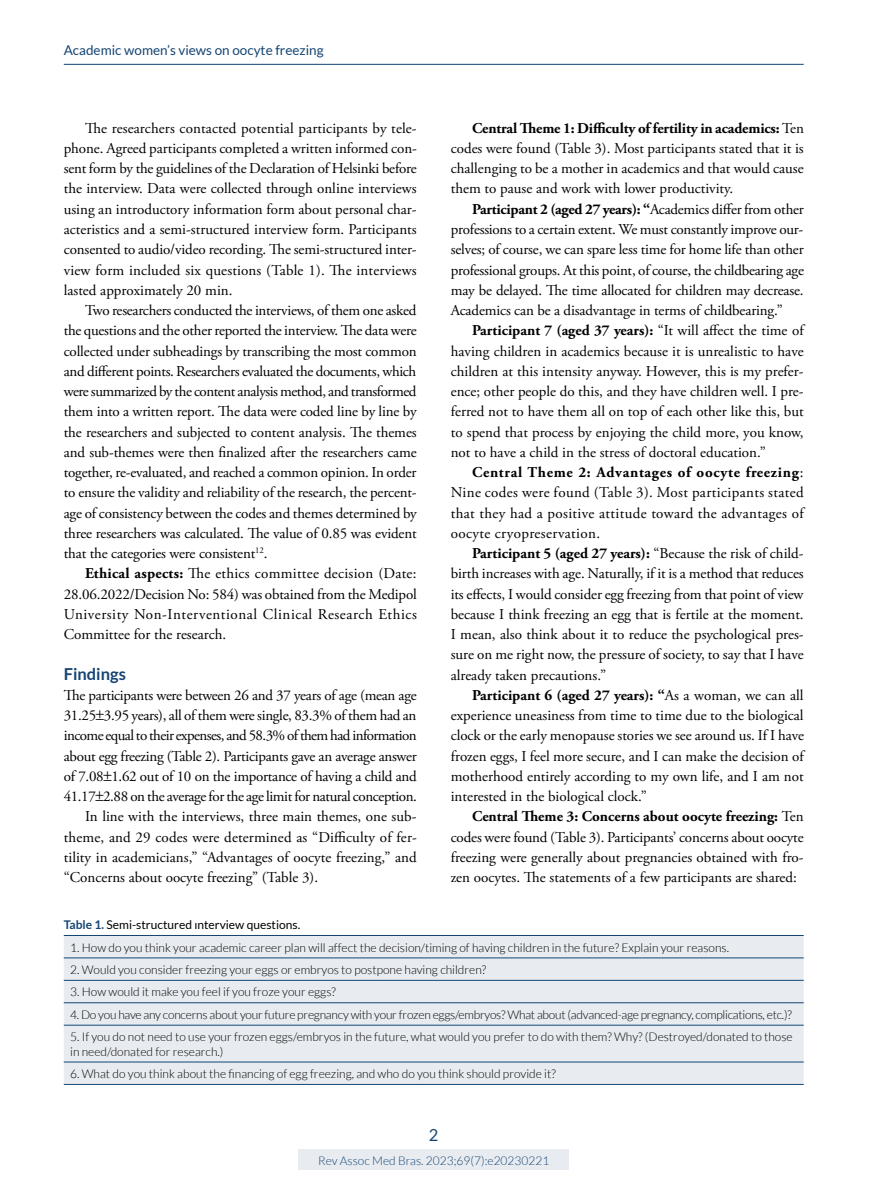
<style>
.page{position:relative;width:893px;height:1191px;background:#fff}
.page>*{position:absolute;margin:0;border:0;box-sizing:border-box;transform-origin:0 0}
.t1{font:700 16.5px "Lato";color:#154573}
.t2{font:16.5px "Lato";color:#154573}
.t3{font:15px/20.2px "Adobe Garamond Pro";color:#000;text-align:justify}
.t4{font:15px "Adobe Garamond Pro";letter-spacing:-.02em;color:#000}
.t5{font:15px "Adobe Garamond Pro";letter-spacing:-.03em;color:#000}
.t6{font:15px "Adobe Garamond Pro";letter-spacing:-.04em;color:#000}
.t7{font:13.5px "Lato";color:#154573}
.t8{font:300 12px/14.4px "Lato";color:#000}
.t9{font:300 12px "Lato";letter-spacing:-.02em;color:#000}
.t10{font:12px "Lato";color:#000}
.t11{font:300 12px "Lato";color:#154573}
.s1{font-weight:700}
.s2{font-weight:700;color:#154573}
</style>
<div class="page">
<div style="left:299px;top:1149px;width:270px;height:21px;background:#e8ecf1"></div>
<hr style="left:64px;top:64px;width:740px;height:1px;background:#154573">
<div style="left:64px;top:936px;width:740px;height:148px;background:#e8ecf1"></div>
<hr style="left:64px;top:935px;width:740px;height:1px;background:#154573">
<hr style="left:64px;top:957px;width:740px;height:1px;background:#154573">
<hr style="left:64px;top:980px;width:740px;height:1px;background:#154573">
<hr style="left:64px;top:1002px;width:740px;height:1px;background:#154573">
<hr style="left:64px;top:1024px;width:740px;height:1px;background:#154573">
<hr style="left:64px;top:1061px;width:740px;height:1px;background:#154573">
<hr style="left:64px;top:1084px;width:740px;height:1px;background:#154573">
<p class="t7" style="left:64px;top:43px;width:261px">Academic women’s views on oocyte freezing</p>
<p class="t3" style="left:64px;top:118px;width:355px;text-indent:21px">The researchers contacted potential participants by tele&shy;phone. Agreed participants completed a written informed con&shy;sent form by the guidelines of the Declaration of Helsinki before the interview. Data were collected through online interviews using an introductory information form about personal char&shy;acteristics and a semi-structured interview form. Participants consented to audio/video recording. The semi-structured inter&shy;view form included six questions (Table 1). The interviews lasted approximately 20 min.</p>
<p class="t3" style="left:64px;top:301px;width:355px;text-indent:21px">Two researchers conducted the interviews, of them one asked the questions and the other reported the interview. The data were collected under subheadings by transcribing the most common and different points. Researchers evaluated the documents, which were summarized by the content analysis method, and transformed them into a written report. The data were coded line by line by the researchers and subjected to content analysis. The themes and sub-themes were then finalized after the researchers came together, re-evaluated, and reached a common opinion. In order to ensure the validity and reliability of the research, the percent&shy;age of consistency between the codes and themes determined by three researchers was calculated. The value of 0.85 was evident that the categories were consistent<sup>12</sup>.</p>
<p class="t3" style="left:64px;top:564px;width:355px;text-indent:21px"><span class="s1">Ethical aspects:</span> The ethics committee decision (Date:<br>28.06.2022/Decision No: 584) was obtained from the Medipol University Non-Interventional Clinical Research Ethics Committee for the research.</p>
<p class="t1" style="left:64px;top:664px;width:64px">Findings</p>
<p class="t4" style="left:64px;top:686px;width:354px">The participants were between 26 and 37 years of age (mean age</p>
<p class="t4" style="left:64px;top:706px;width:354px">31.25 3.95 years), all of them were single, 83.3% of them had an</p>
<p class="t6" style="left:64px;top:726px;width:354px">income equal to their expenses, and 58.3% of them had information</p>
<p class="t4" style="left:64px;top:747px;width:354px">about egg freezing (Table 2). Participants gave an average answer</p>
<p class="t4" style="left:64px;top:767px;width:354px">of 7.08 1.62 out of 10 on the importance of having a child and</p>
<p class="t5" style="left:64px;top:787px;width:355px">41.17 2.88 on the average for the age limit for natural conception.</p>
<p class="t3" style="left:85px;top:807px;width:333px">In line with the interviews, three main themes, one sub-</p>
<p class="t3" style="left:64px;top:827px;width:355px">theme, and 29 codes were determined as “Difficulty of fer-</p>
<p class="t3" style="left:64px;top:847px;width:354px">tility in academicians,” “Advantages of oocyte freezing,” and</p>
<p class="t3" style="left:64px;top:868px;width:256px">“Concerns about oocyte freezing” (Table 3).</p>
<p class="t3" style="left:451px;top:118px;width:355px;text-indent:21px"><span class="s1">Central Theme 1: Difficulty of fertility in academics:</span> Ten codes were found (Table 3). Most participants stated that it is challenging to be a mother in academics and that would cause them to pause and work with lower productivity.</p>
<p class="t3" style="left:451px;top:199px;width:355px;text-indent:21px"><span class="s1">Participant 2 (aged 27 years): “</span>Academics differ from other professions to a certain extent. We must constantly improve our&shy;selves; of course, we can spare less time for home life than other professional groups. At this point, of course, the childbearing age may be delayed. The time allocated for children may decrease.<br>Academics can be a disadvantage in terms of childbearing.”</p>
<p class="t3" style="left:451px;top:321px;width:354px;text-indent:21px"><span class="s1">Participant 7 (aged 37 years):</span> “It will affect the time of having children in academics because it is unrealistic to have children at this intensity anyway. However, this is my prefer&shy;ence; other people do this, and they have children well. I pre&shy;ferred not to have them all on top of each other like this, but to spend that process by enjoying the child more, you know, not to have a child in the stress of doctoral education.”</p>
<p class="t3" style="left:451px;top:463px;width:354px;text-indent:21px"><span class="s1">Central Theme 2: Advantages of oocyte freezing</span>:<br>Nine codes were found (Table 3). Most participants stated that they had a positive attitude toward the advantages of oocyte cryopreservation.</p>
<p class="t3" style="left:451px;top:544px;width:354px;text-indent:21px"><span class="s1">Participant 5 (aged 27 years):</span> “Because the risk of child&shy;birth increases with age. Naturally, if it is a method that reduces its effects, I would consider egg freezing from that point of view because I think freezing an egg that is fertile at the moment.<br>I mean, also think about it to reduce the psychological pres&shy;sure on me right now, the pressure of society, to say that I have already taken precautions.”</p>
<p class="t3" style="left:451px;top:685px;width:355px;text-indent:21px"><span class="s1">Participant 6 (aged 27 years): “</span>As a woman, we can all experience uneasiness from time to time due to the biological clock or the early menopause stories we see around us. If I have frozen eggs, I feel more secure, and I can make the decision of motherhood entirely according to my own life, and I am not interested in the biological clock.”</p>
<p class="t3" style="left:451px;top:807px;width:354px;text-indent:21px"><span class="s1">Central Theme 3: Concerns about oocyte freezing:</span> Ten codes were found (Table 3). Participants’ concerns about oocyte freezing were generally about pregnancies obtained with fro&shy;zen oocytes. The statements of a few participants are shared:</p>
<p class="t10" style="left:64px;top:917px;width:238px"><span class="s2">Table 1.</span> Semi-structured ınterview questions.</p>
<p class="t8" style="left:70px;top:940px;width:660px">1. How do you think your academic career plan will affect the decision/timing of having children in the future? Explain your reasons.</p>
<p class="t8" style="left:70px;top:962px;width:418px">2. Would you consider freezing your eggs or embryos to postpone having children?</p>
<p class="t8" style="left:70px;top:985px;width:267px">3. How would it make you feel if you froze your eggs?</p>
<p class="t9" style="left:70px;top:1008px;width:723px">4. Do you have any concerns about your future pregnancy with your frozen eggs/embryos? What about (advanced-age pregnancy, complications, etc.)?</p>
<p class="t8" style="left:70px;top:1029px;width:724px">5. If you do not need to use your frozen eggs/embryos in the future, what would you prefer to do with them? Why? (Destroyed/donated to those in need/donated for research.)</p>
<p class="t8" style="left:70px;top:1066px;width:487px">6. What do you think about the financing of egg freezing, and who do you think should provide it?</p>
<p class="t2" style="left:429px;top:1126px;width:11px">2</p>
<p class="t11" style="left:318px;top:1154px;width:233px">Rev Assoc Med Bras. 2023;69(7):e20230221</p>
</div>
